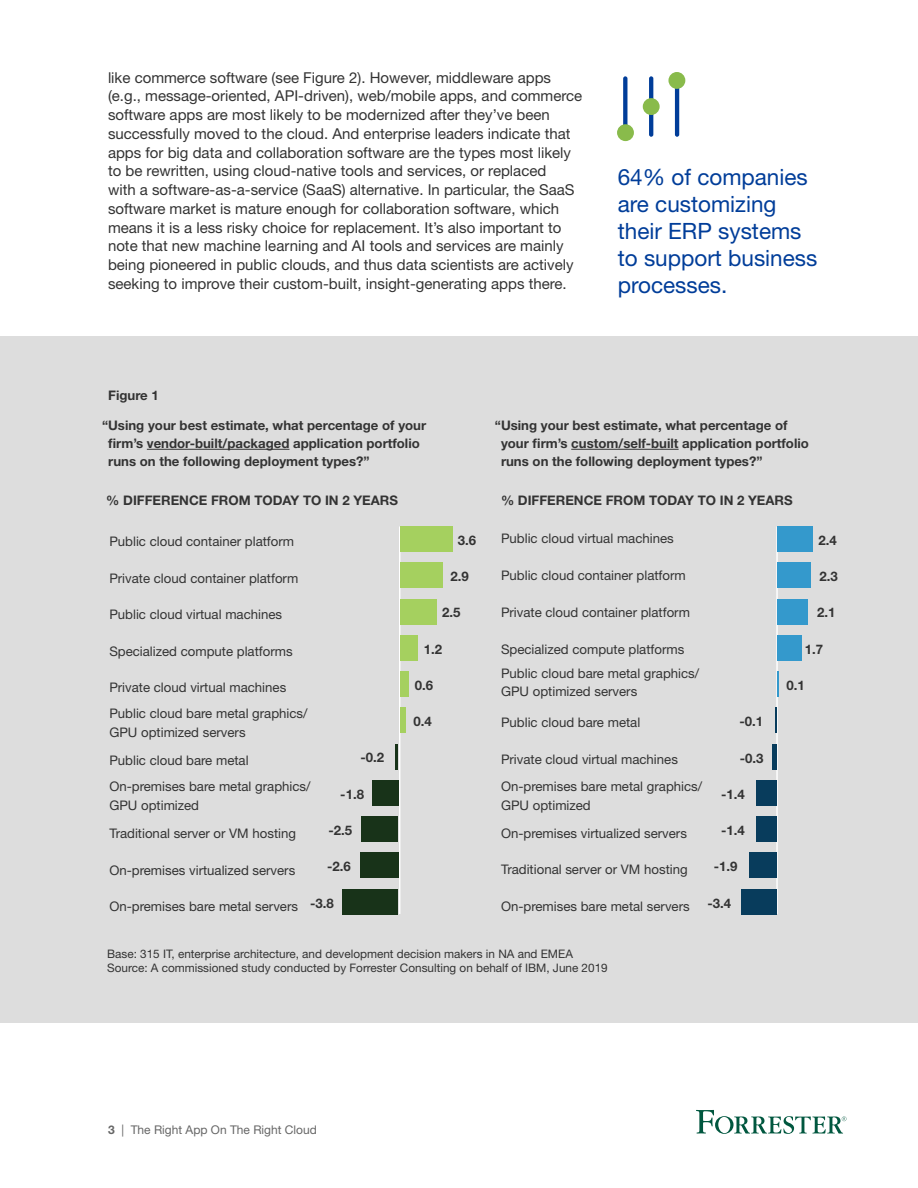
<style>
.page{position:relative;width:918px;height:1188px;background:#fff}
.page>*{position:absolute;margin:0;border:0;box-sizing:border-box;transform-origin:0 0}
.t1{font:22.5px/27px "Helvetica Neue LT Std";color:#003d99}
.t2{font:15px/18.8px "Helvetica Neue LT Std";color:#333}
.t3{font:13.2px/18.3px "Helvetica Neue LT Std";color:#333}
.t4{font:700 13.2px/18.3px "Helvetica Neue LT Std";color:#333}
.t5{font:12px "Helvetica Neue LT Std";color:#666}
.t6{font:11.7px/14.7px "Helvetica Neue LT Std";color:#333}
.s1{font-weight:700}
</style>
<div class="page">
<svg style="left:696px;top:1110px;width:150px;height:24px"></svg>
<div style="left:0;top:336px;width:918px;height:687px;background:#ddd"></div>
<hr style="left:399px;top:526px;width:1px;height:388px;background:#fff">
<hr style="left:776px;top:526px;width:2px;height:388px;background:#fff">
<hr style="left:147px;top:449px;width:142px;height:1px;background:#333">
<hr style="left:571px;top:449px;width:108px;height:1px;background:#333">
<div style="left:400px;top:526px;width:53px;height:26px;background:#a5d05f"></div>
<div style="left:400px;top:563px;width:42px;height:25px;background:#a5d05f"></div>
<div style="left:400px;top:599px;width:36px;height:25px;background:#a5d05f"></div>
<div style="left:400px;top:635px;width:17px;height:25px;background:#a5d05f"></div>
<div style="left:400px;top:671px;width:9px;height:26px;background:#a5d05f"></div>
<div style="left:400px;top:708px;width:6px;height:25px;background:#a5d05f"></div>
<hr style="left:395px;top:744px;width:3px;height:25px;background:#183319">
<div style="left:372px;top:780px;width:26px;height:25px;background:#183319"></div>
<div style="left:362px;top:816px;width:36px;height:26px;background:#183319"></div>
<div style="left:360px;top:853px;width:38px;height:25px;background:#183319"></div>
<div style="left:343px;top:889px;width:55px;height:25px;background:#183319"></div>
<div style="left:777px;top:526px;width:35px;height:26px;background:#3499cc"></div>
<div style="left:777px;top:563px;width:34px;height:25px;background:#3499cc"></div>
<div style="left:777px;top:599px;width:31px;height:25px;background:#3499cc"></div>
<div style="left:777px;top:635px;width:25px;height:25px;background:#3499cc"></div>
<hr style="left:777px;top:671px;width:2px;height:26px;background:#3499cc">
<svg style="left:776px;top:708px;width:1px;height:25px"></svg>
<hr style="left:773px;top:744px;width:4px;height:25px;background:#083c5c">
<div style="left:757px;top:780px;width:20px;height:25px;background:#083c5c"></div>
<div style="left:757px;top:816px;width:20px;height:26px;background:#083c5c"></div>
<div style="left:749px;top:853px;width:28px;height:25px;background:#083c5c"></div>
<div style="left:742px;top:889px;width:35px;height:25px;background:#083c5c"></div>
<svg style="left:618px;top:76px;width:15px;height:64px"></svg>
<svg style="left:671px;top:73px;width:14px;height:64px"></svg>
<svg style="left:644px;top:76px;width:15px;height:61px"></svg>
<div style="left:617px;top:124px;width:17px;height:17px;background:#89bb4b;border-radius:50%"></div>
<div style="left:643px;top:98px;width:17px;height:17px;background:#89bb4b;border-radius:50%"></div>
<div style="left:668px;top:72px;width:17px;height:17px;background:#89bb4b;border-radius:50%"></div>
<p class="t2" style="left:108px;top:68px;width:476px">like commerce software (see Figure 2). However, middleware apps (e.g., message-oriented, API-driven), web/mobile apps, and commerce software apps are most likely to be modernized after they’ve been successfully moved to the cloud. And enterprise leaders indicate that apps for big data and collaboration software are the types most likely to be rewritten, using cloud-native tools and services, or replaced<br>with a software-as-a-service (SaaS) alternative. In particular, the SaaS software market is mature enough for collaboration software, which means it is a less risky choice for replacement. It’s also important to note that new machine learning and AI tools and services are mainly being pioneered in public clouds, and thus data scientists are actively seeking to improve their custom-built, insight-generating apps there.</p>
<h1 class="t1" style="left:618px;top:163px;width:201px">64% of companies are customizing their ERP systems to support business processes.</h1>
<p class="t4" style="left:108px;top:386px;width:52px">Figure 1</p>
<p class="t4" style="left:108px;top:415px;width:320px;text-indent:-6px">“Using your best estimate, what percentage of your firm’s vendor-built/packaged application portfolio runs on the following deployment types?”</p>
<p class="t4" style="left:501px;top:415px;width:309px;text-indent:-6px">“Using your best estimate, what percentage of your firm’s custom/self-built application portfolio runs on the following deployment types?”</p>
<p class="t4" style="left:106px;top:491px;width:293px">% DIFFERENCE FROM TODAY TO IN 2 YEARS</p>
<p class="t4" style="left:501px;top:491px;width:293px">% DIFFERENCE FROM TODAY TO IN 2 YEARS</p>
<p class="t3" style="left:109px;top:532px;width:186px">Public cloud container platform</p>
<p class="t3" style="left:109px;top:569px;width:190px">Private cloud container platform</p>
<p class="t3" style="left:109px;top:605px;width:174px">Public cloud virtual machines</p>
<p class="t3" style="left:109px;top:642px;width:185px">Specialized compute platforms</p>
<p class="t3" style="left:109px;top:674px;width:200px;line-height:26.2px">Private cloud virtual machines<br>Public cloud bare metal graphics/</p>
<p class="t3" style="left:109px;top:718px;width:141px;line-height:28.5px">GPU optimized servers<br>Public cloud bare metal</p>
<p class="t3" style="left:109px;top:777px;width:203px">On-premises bare metal graphics/<br>GPU optimized</p>
<p class="t3" style="left:109px;top:824px;width:188px">Traditional server or VM hosting</p>
<p class="t3" style="left:109px;top:861px;width:187px">On-premises virtualized servers</p>
<p class="t3" style="left:109px;top:897px;width:190px">On-premises bare metal servers</p>
<p class="t4" style="left:360px;top:748px;width:25px">-0.2</p>
<p class="t4" style="left:340px;top:785px;width:25px">-1.8</p>
<p class="t4" style="left:328px;top:821px;width:25px">-2.5</p>
<p class="t4" style="left:327px;top:857px;width:25px">-2.6</p>
<p class="t4" style="left:310px;top:894px;width:25px">-3.8</p>
<p class="t4" style="left:458px;top:531px;width:20px">3.6</p>
<p class="t4" style="left:450px;top:567px;width:20px">2.9</p>
<p class="t4" style="left:442px;top:603px;width:20px">2.5</p>
<p class="t4" style="left:424px;top:639px;width:20px">1.2</p>
<p class="t4" style="left:415px;top:676px;width:20px">0.6</p>
<p class="t4" style="left:413px;top:712px;width:20px">0.4</p>
<p class="t3" style="left:501px;top:529px;width:174px">Public cloud virtual machines</p>
<p class="t3" style="left:501px;top:566px;width:186px">Public cloud container platform</p>
<p class="t3" style="left:501px;top:603px;width:190px">Private cloud container platform</p>
<p class="t3" style="left:501px;top:640px;width:185px">Specialized compute platforms</p>
<p class="t3" style="left:501px;top:664px;width:200px">Public cloud bare metal graphics/<br>GPU optimized servers</p>
<p class="t3" style="left:501px;top:713px;width:141px">Public cloud bare metal</p>
<p class="t4" style="left:740px;top:712px;width:25px">-0.1</p>
<p class="t4" style="left:740px;top:748px;width:25px">-0.3</p>
<p class="t4" style="left:721px;top:785px;width:25px">-1.4</p>
<p class="t4" style="left:721px;top:821px;width:25px">-1.4</p>
<p class="t4" style="left:714px;top:857px;width:25px">-1.9</p>
<p class="t4" style="left:708px;top:894px;width:25px">-3.4</p>
<p class="t3" style="left:501px;top:750px;width:178px">Private cloud virtual machines</p>
<p class="t3" style="left:501px;top:777px;width:203px">On-premises bare metal graphics/<br>GPU optimized</p>
<p class="t3" style="left:501px;top:824px;width:187px">On-premises virtualized servers</p>
<p class="t3" style="left:501px;top:860px;width:188px">Traditional server or VM hosting</p>
<p class="t3" style="left:501px;top:897px;width:190px">On-premises bare metal servers</p>
<p class="t6" style="left:107px;top:946px;width:502px">Base: 315 IT, enterprise architecture, and development decision makers in NA and EMEA<br>Source: A commissioned study conducted by Forrester Consulting on behalf of IBM, June 2019</p>
<p class="t4" style="left:819px;top:531px;width:20px">2.4</p>
<p class="t4" style="left:819px;top:567px;width:20px">2.3</p>
<p class="t4" style="left:817px;top:603px;width:20px">2.1</p>
<p class="t4" style="left:805px;top:639px;width:20px">1.7</p>
<p class="t4" style="left:787px;top:676px;width:20px">0.1</p>
<p class="t5" style="left:108px;top:1123px;width:210px"><span class="s1">3</span> | The Right App On The Right Cloud</p>
</div>
